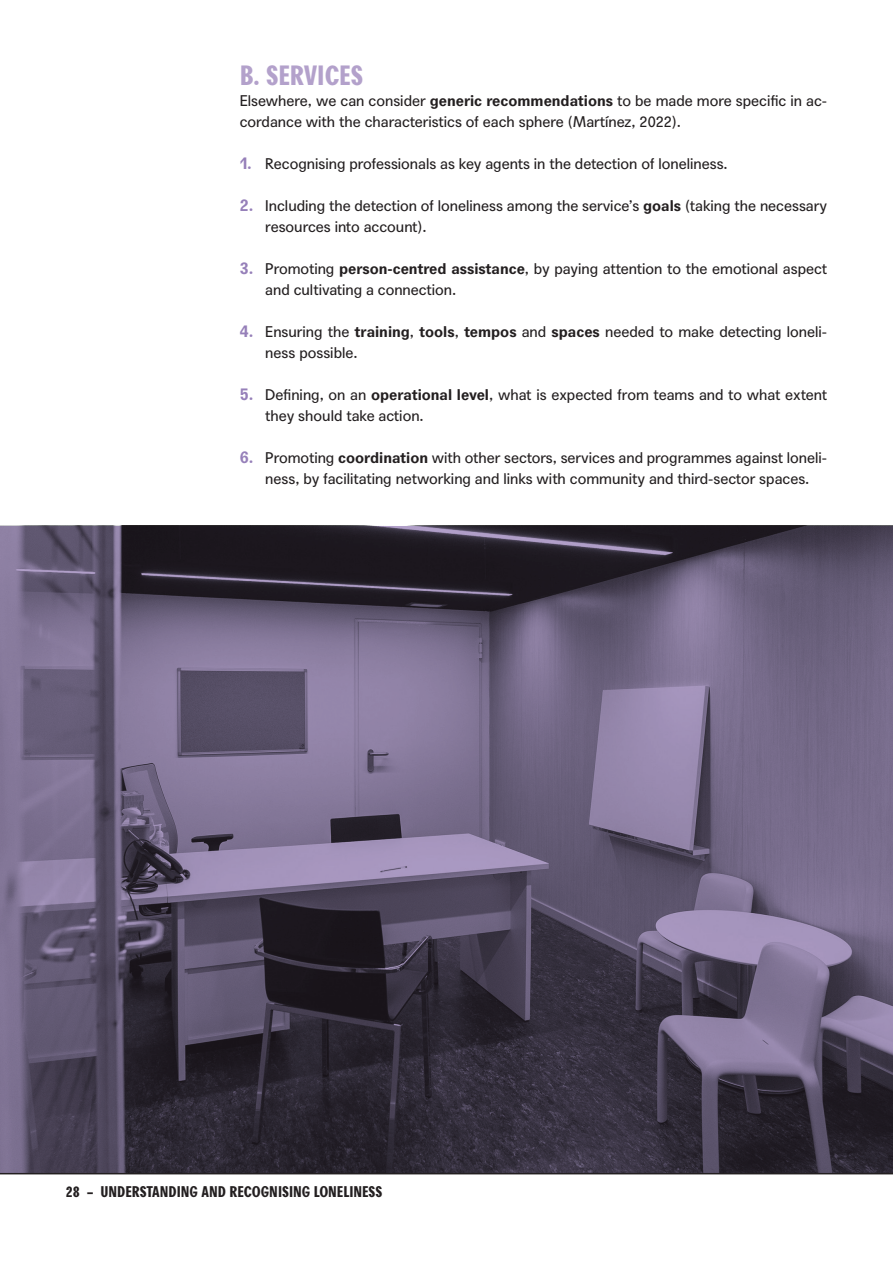
<style>
.page{position:relative;width:893px;height:1263px;background:#fff}
.page>*{position:absolute;margin:0;border:0;box-sizing:border-box;transform-origin:0 0}
.t1{font:27px "Agipo Bold Cond";color:#b3a1cb}
.t2{font:15px/21px "Agipo";color:#231f20}
.t3{font:15px "Agipo Bold Cond";color:#231f20}
.s1{font-weight:700}
.s2{font-weight:700;font-size:16.5px;color:#9680b9}
</style>
<div class="page">
<img style="left:0;top:526px;width:893px;height:647px">
<hr style="left:0;top:1173px;width:893px;height:1px;background:#231f20">
<h1 class="t1" style="left:240px;top:54px;width:125px">B. SERVICES</h1>
<p class="t2" style="left:240px;top:89px;width:589px">Elsewhere, we can consider <span class="s1">generic recommendations</span> to be made more specific in ac&shy;cordance with the characteristics of each sphere (Martínez, 2022).</p>
<p class="t2" style="left:240px;top:152px;width:489px"><span class="s2">1.</span> Recognising professionals as key agents in the detection of loneliness.</p>
<p class="t2" style="left:265px;top:194px;width:563px;text-indent:-26px"><span class="s2">2.</span> Including the detection of loneliness among the service’s <span class="s1">goals</span> (taking the necessary resources into account).</p>
<p class="t2" style="left:265px;top:257px;width:563px;text-indent:-26px"><span class="s2">3.</span> Promoting <span class="s1">person-centred assistance</span>, by paying attention to the emotional aspect and cultivating a connection.</p>
<p class="t2" style="left:265px;top:320px;width:563px;text-indent:-26px"><span class="s2">4.</span> Ensuring the <span class="s1">training</span>, <span class="s1">tools</span>, <span class="s1">tempos</span> and <span class="s1">spaces</span> needed to make detecting loneli&shy;ness possible.</p>
<p class="t2" style="left:265px;top:383px;width:563px;text-indent:-26px"><span class="s2">5.</span> Defining, on an <span class="s1">operational level</span>, what is expected from teams and to what extent they should take action.</p>
<p class="t2" style="left:240px;top:446px;width:589px;text-align:center"><span class="s2">6.</span> Promoting <span class="s1">coordination</span> with other sectors, services and programmes against loneli&shy;ness, by facilitating networking and links with community and third-sector spaces.</p>
<p class="t3" style="left:66px;top:1180px;width:318px">28 – UNDERSTANDING AND RECOGNISING LONELINESS</p>
</div>
